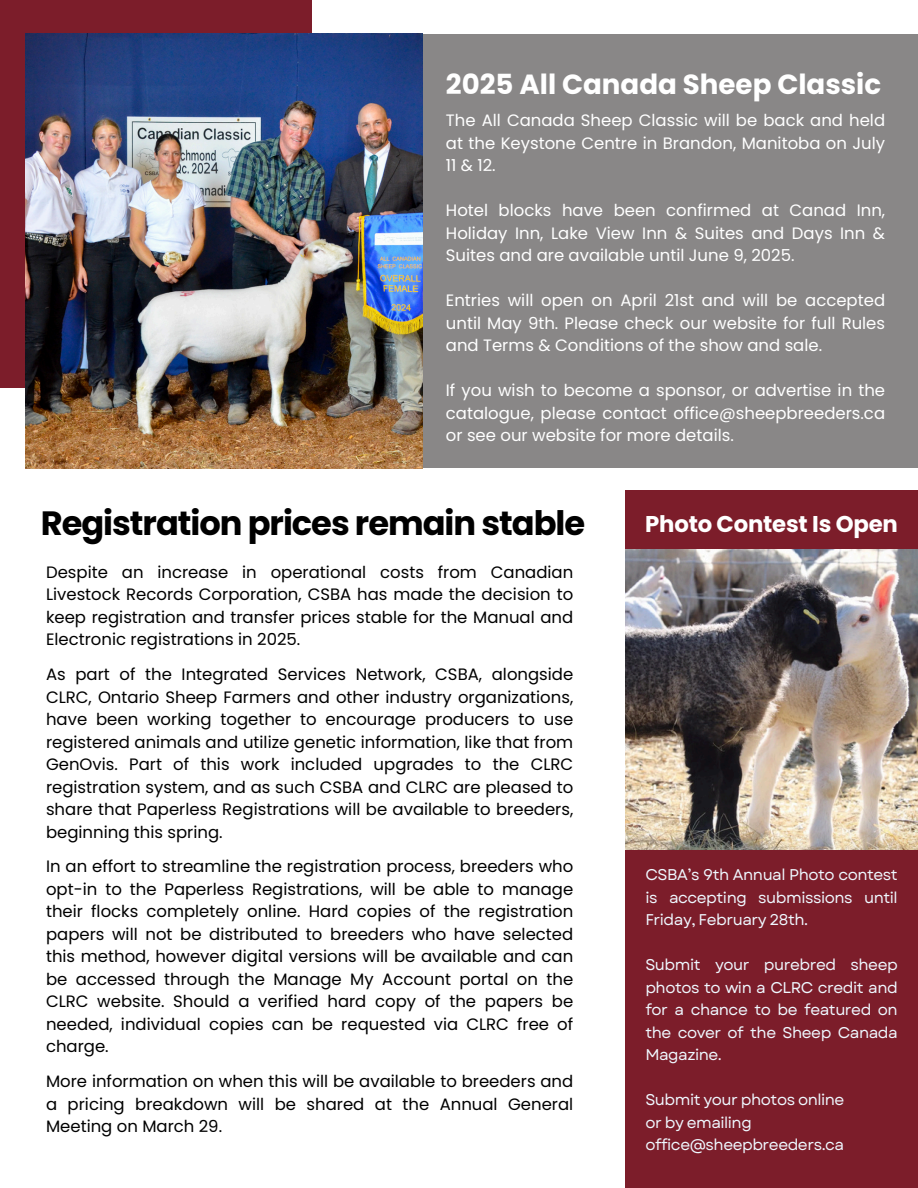
<style>
.page{position:relative;width:918px;height:1188px;background:#fff}
.page>*{position:absolute;margin:0;border:0;box-sizing:border-box;transform-origin:0 0}
.t1{font:700 33.75px "Poppins";letter-spacing:-.03em;color:#000}
.t2{font:700 27.75px "Poppins";color:#fff}
.t3{font:700 22.8px "Poppins";letter-spacing:-.01em;color:#fff}
.t4{font:16.5px/22.5px "Poppins";color:#000;text-align:justify}
.t5{font:16.5px/22.5px "Poppins";color:#fff;text-align:justify}
.t6{font:15.45px/22.5px "Garet";letter-spacing:-.03em;color:#eff8ff;text-align:justify}
</style>
<div class="page">
<div style="left:373px;top:34px;width:545px;height:434px;background:#898787"></div>
<div style="left:0;top:0;width:312px;height:388px;background:#7c1d2a"></div>
<div style="left:625px;top:491px;width:293px;height:697px;background:#7c1d2a"></div>
<img style="left:625px;top:549px;width:293px;height:301px">
<img style="left:26px;top:34px;width:397px;height:434px">
<p class="t2" style="left:446px;top:65px;width:437px">2025 All Canada Sheep Classic</p>
<h1 class="t5" style="left:446px;top:109px;width:441px">The All Canada Sheep Classic will be back and held at the Keystone Centre in Brandon, Manitoba on July 11 &amp; 12.</h1>
<p class="t5" style="left:446px;top:199px;width:441px">Hotel blocks have been confirmed at Canad Inn, Holiday Inn, Lake View Inn &amp; Suites and Days Inn &amp; Suites and are available until June 9, 2025.</p>
<p class="t5" style="left:446px;top:289px;width:441px">Entries will open on April 21st and will be accepted until May 9th. Please check our website for full Rules and Terms &amp; Conditions of the show and sale.</p>
<p class="t5" style="left:446px;top:379px;width:441px">If you wish to become a sponsor, or advertise in the catalogue, please contact office@sheepbreeders.ca or see our website for more details.</p>
<p class="t1" style="left:41px;top:499px;width:546px">Registration prices remain stable</p>
<p class="t4" style="left:46px;top:561px;width:529px">Despite an increase in operational costs from Canadian Livestock Records Corporation, CSBA has made the decision to keep registration and transfer prices stable for the Manual and Electronic registrations in 2025.</p>
<h3 class="t4" style="left:46px;top:663px;width:529px">As part of the Integrated Services Network, CSBA, alongside CLRC, Ontario Sheep Farmers and other industry organizations, have been working together to encourage producers to use registered animals and utilize genetic information, like that from GenOvis. Part of this work included upgrades to the CLRC registration system, and as such CSBA and CLRC are pleased to share that Paperless Registrations will be available to breeders, beginning this spring.</h3>
<p class="t4" style="left:46px;top:855px;width:529px">In an effort to streamline the registration process, breeders who opt-in to the Paperless Registrations, will be able to manage their flocks completely online. Hard copies of the registration papers will not be distributed to breeders who have selected this method, however digital versions will be available and can be accessed through the Manage My Account portal on the CLRC website. Should a verified hard copy of the papers be needed, individual copies can be requested via CLRC free of charge.</p>
<p class="t4" style="left:46px;top:1070px;width:529px">More information on when this will be available to breeders and a pricing breakdown will be shared at the Annual General Meeting on March 29.</p>
<p class="t3" style="left:645px;top:508px;width:254px">Photo Contest Is Open</p>
<p class="t6" style="left:645px;top:864px;width:254px">CSBA’s 9th Annual Photo contest is accepting submissions until Friday, February 28th.</p>
<h2 class="t6" style="left:645px;top:954px;width:254px">Submit your purebred sheep photos to win a CLRC credit and for a chance to be featured on the cover of the Sheep Canada Magazine.</h2>
<p class="t6" style="left:645px;top:1089px;width:201px">Submit your photos online</p>
<p class="t6" style="left:645px;top:1111px;width:200px">or by emailing office@sheepbreeders.ca</p>
</div>
